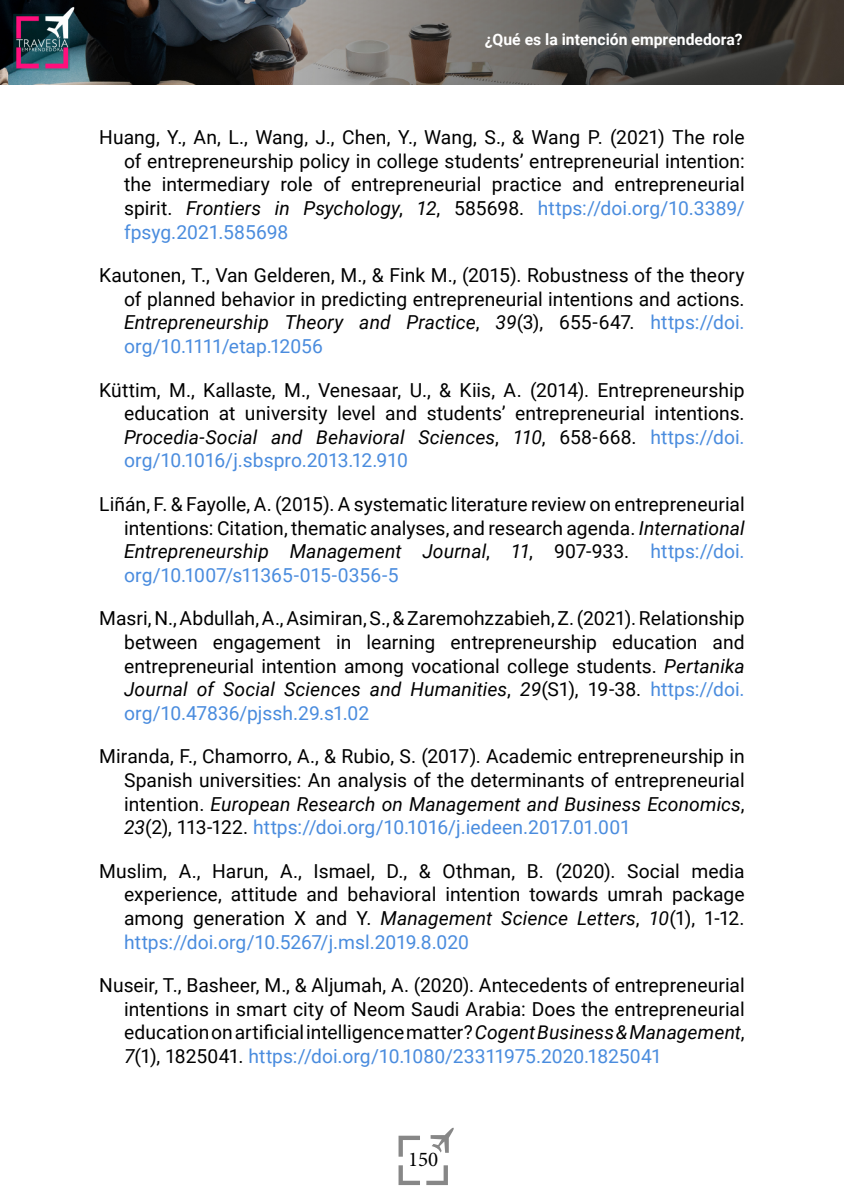
<style>
.page{position:relative;width:844px;height:1191px;background:#fff}
.page>*{position:absolute;margin:0;border:0;box-sizing:border-box;transform-origin:0 0}
.t1{font:21px "Minion Pro";color:#000}
.t2{font:19.25px/23.6px "Roboto";color:#000;text-align:justify}
.t3{font:700 15.75px "Roboto";color:#fff}
.s1{font-style:italic}
.s2{color:#4a8cde}
</style>
<div class="page">
<svg style="left:398px;top:1135px;width:22px;height:21px"></svg>
<svg style="left:398px;top:1165px;width:22px;height:20px"></svg>
<svg style="left:426px;top:1165px;width:22px;height:20px"></svg>
<svg style="left:430px;top:1127px;width:24px;height:25px"></svg>
<img style="left:0;top:0;width:843px;height:84px">
<p class="t3" style="left:484px;top:28px;width:259px">¿Qué es la intención emprendedora?</p>
<p class="t2" style="left:124px;top:125px;width:622px;text-indent:-25px">Huang, Y., An, L., Wang, J., Chen, Y., Wang, S., &amp; Wang P. (2021) The role of entrepreneurship policy in college students’ entrepreneurial intention: the intermediary role of entrepreneurial practice and entrepreneurial spirit. <span class="s1">Frontiers in Psychology</span>, <span class="s1">12</span>, 585698. <span class="s2">https://doi.org/10.3389/ fpsyg.2021.585698</span></p>
<p class="t2" style="left:124px;top:263px;width:622px;text-indent:-25px">Kautonen, T., Van Gelderen, M., &amp; Fink M., (2015). Robustness of the theory of planned behavior in predicting entrepreneurial intentions and actions.<br><span class="s1">Entrepreneurship Theory and Practice</span>, <span class="s1">39</span>(3), 655-647. <span class="s2">https://doi. org/10.1111/etap.12056</span></p>
<p class="t2" style="left:124px;top:377px;width:622px;text-indent:-25px">Küttim, M., Kallaste, M., Venesaar, U., &amp; Kiis, A. (2014). Entrepreneurship education at university level and students’ entrepreneurial intentions.<br><span class="s1">Procedia-Social and Behavioral Sciences</span>, <span class="s1">110</span>, 658-668. <span class="s2">https://doi. org/10.1016/j.sbspro.2013.12.910</span></p>
<p class="t2" style="left:124px;top:491px;width:622px;text-indent:-25px">Liñán, F. &amp; Fayolle, A. (2015). A systematic literature review on entrepreneurial intentions: Citation, thematic analyses, and research agenda. <span class="s1">International Entrepreneurship Management Journal</span>, <span class="s1">11</span>, 907-933. <span class="s2">https://doi. org/10.1007/s11365-015-0356-5</span></p>
<p class="t2" style="left:124px;top:606px;width:622px;text-indent:-25px">Masri, N., Abdullah, A., Asimiran, S., &amp; Zaremohzzabieh, Z. (2021). Relationship between engagement in learning entrepreneurship education and entrepreneurial intention among vocational college students. <span class="s1">Pertanika Journal of Social Sciences and Humanities</span>, <span class="s1">29</span>(S1), 19-38. <span class="s2">https://doi. org/10.47836/pjssh.29.s1.02</span></p>
<p class="t2" style="left:124px;top:744px;width:622px;text-indent:-25px">Miranda, F., Chamorro, A., &amp; Rubio, S. (2017). Academic entrepreneurship in Spanish universities: An analysis of the determinants of entrepreneurial intention. <span class="s1">European Research on Management and Business Economics</span>, <span class="s1">23</span>(2), 113-122. <span class="s2">https://doi.org/10.1016/j.iedeen.2017.01.001</span></p>
<p class="t2" style="left:124px;top:858px;width:622px;text-indent:-25px">Muslim, A., Harun, A., Ismael, D., &amp; Othman, B. (2020). Social media experience, attitude and behavioral intention towards umrah package among generation X and Y. <span class="s1">Management Science Letters</span>, <span class="s1">10</span>(1), 1-12. <span class="s2">https://doi.org/10.5267/j.msl.2019.8.020</span></p>
<p class="t2" style="left:124px;top:972px;width:622px;text-indent:-25px">Nuseir, T., Basheer, M., &amp; Aljumah, A. (2020). Antecedents of entrepreneurial intentions in smart city of Neom Saudi Arabia: Does the entrepreneurial education on artificial intelligence matter? <span class="s1">Cogent Business &amp; Management</span>, <span class="s1">7</span>(1), 1825041. <span class="s2">https://doi.org/10.1080/23311975.2020.1825041</span></p>
<p class="t1" style="left:408px;top:1144px;width:32px">150</p>
</div>
